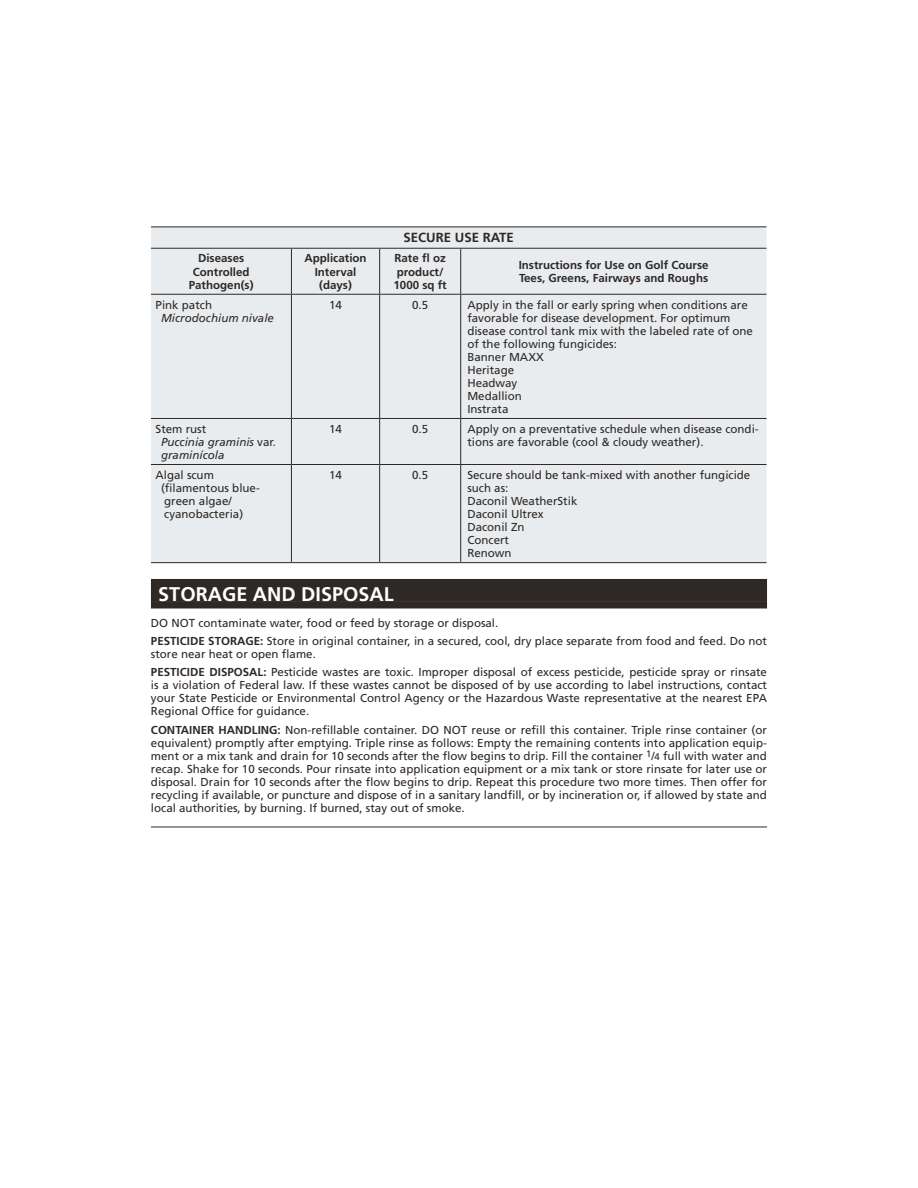
<style>
.page{position:relative;width:918px;height:1188px;background:#fff}
.page>*{position:absolute;margin:0;border:0;box-sizing:border-box;transform-origin:0 0}
.t1{font:700 19.8px "Frutiger LT Std";color:#fff}
.t2{font:700 13.2px "Frutiger LT Std";color:#2f2926}
.t3{font:11.55px/13px "Frutiger LT Std";color:#2f2926}
.t4{font:700 11.55px/13px "Frutiger LT Std";color:#2f2926;text-align:center}
.t5{font:italic 11.55px/13px "Frutiger LT Std";color:#2f2926}
.s1{font-style:normal}
.s2{font-weight:700}
.s3{font-size:9.45px}
</style>
<div class="page">
<div style="left:151px;top:579px;width:616px;height:22px;background:#2f2926"></div>
<div style="left:151px;top:601px;width:616px;height:7px;background:#2f2926"></div>
<hr style="left:151px;top:827px;width:616px;height:1px;background:#2f2926">
<div style="left:151px;top:227px;width:616px;height:335px;background:#e9ecee"></div>
<hr style="left:151px;top:226px;width:616px;height:1px;background:#2f2926">
<hr style="left:151px;top:248px;width:140px;height:1px;background:#2f2926">
<hr style="left:291px;top:249px;width:1px;height:45px;background:#2f2926">
<hr style="left:291px;top:248px;width:89px;height:1px;background:#2f2926">
<hr style="left:379px;top:249px;width:1px;height:45px;background:#2f2926">
<hr style="left:380px;top:248px;width:81px;height:1px;background:#2f2926">
<hr style="left:460px;top:249px;width:1px;height:45px;background:#2f2926">
<hr style="left:461px;top:248px;width:306px;height:1px;background:#2f2926">
<hr style="left:151px;top:294px;width:140px;height:1px;background:#2f2926">
<hr style="left:291px;top:295px;width:1px;height:123px;background:#2f2926">
<hr style="left:291px;top:294px;width:89px;height:1px;background:#2f2926">
<hr style="left:379px;top:295px;width:1px;height:123px;background:#2f2926">
<hr style="left:380px;top:294px;width:81px;height:1px;background:#2f2926">
<hr style="left:460px;top:295px;width:1px;height:123px;background:#2f2926">
<hr style="left:461px;top:294px;width:306px;height:1px;background:#2f2926">
<hr style="left:151px;top:418px;width:140px;height:1px;background:#2f2926">
<hr style="left:291px;top:419px;width:1px;height:45px;background:#2f2926">
<hr style="left:291px;top:418px;width:89px;height:1px;background:#2f2926">
<hr style="left:379px;top:419px;width:1px;height:45px;background:#2f2926">
<hr style="left:380px;top:418px;width:81px;height:1px;background:#2f2926">
<hr style="left:460px;top:419px;width:1px;height:45px;background:#2f2926">
<hr style="left:461px;top:418px;width:306px;height:1px;background:#2f2926">
<hr style="left:151px;top:464px;width:140px;height:1px;background:#2f2926">
<hr style="left:151px;top:562px;width:140px;height:1px;background:#2f2926">
<hr style="left:291px;top:465px;width:1px;height:97px;background:#2f2926">
<hr style="left:291px;top:464px;width:89px;height:1px;background:#2f2926">
<hr style="left:291px;top:562px;width:89px;height:1px;background:#2f2926">
<hr style="left:379px;top:465px;width:1px;height:97px;background:#2f2926">
<hr style="left:380px;top:464px;width:81px;height:1px;background:#2f2926">
<hr style="left:380px;top:562px;width:81px;height:1px;background:#2f2926">
<hr style="left:460px;top:465px;width:1px;height:97px;background:#2f2926">
<hr style="left:461px;top:464px;width:306px;height:1px;background:#2f2926">
<hr style="left:461px;top:562px;width:306px;height:1px;background:#2f2926">
<p class="t2" style="left:404px;top:232px;width:112px">SECURE USE RATE</p>
<p class="t4" style="left:189px;top:253px;width:66px">Diseases<br>Controlled<br>Pathogen(s)</p>
<p class="t4" style="left:304px;top:253px;width:64px">Application<br>Interval (days)</p>
<p class="t4" style="left:394px;top:253px;width:55px;text-align:left">Rate fl oz product/<br>1000 sq ft</p>
<p class="t4" style="left:519px;top:259px;width:191px;text-align:left">Instructions for Use on Golf Course<br>Tees, Greens, Fairways and Roughs</p>
<p class="t3" style="left:156px;top:299px;width:58px">Pink patch</p>
<p class="t5" style="left:161px;top:312px;width:114px">Microdochium nivale</p>
<p class="t3" style="left:329px;top:299px;width:14px">14</p>
<p class="t3" style="left:412px;top:299px;width:18px">0.5</p>
<p class="t3" style="left:467px;top:299px;width:287px">Apply in the fall or early spring when conditions are favorable for disease development. For optimum disease control tank mix with the labeled rate of one of the following fungicides:<br>Banner MAXX<br>Heritage<br>Headway<br>Medallion<br>Instrata</p>
<p class="t5" style="left:161px;top:423px;width:117px;text-indent:-5px"><span class="s1">Stem rust<br></span>Puccinia graminis <span class="s1">var. </span>graminícola</p>
<p class="t3" style="left:329px;top:423px;width:14px">14</p>
<p class="t3" style="left:412px;top:423px;width:18px">0.5</p>
<p class="t3" style="left:467px;top:423px;width:293px">Apply on a preventative schedule when disease condi&shy;tions are favorable (cool &amp; cloudy weather).</p>
<p class="t3" style="left:161px;top:469px;width:100px;text-indent:-5px">Algal scum (filamentous blue&shy;green algae/ cyanobacteria)</p>
<p class="t3" style="left:329px;top:469px;width:14px">14</p>
<p class="t3" style="left:412px;top:469px;width:18px">0.5</p>
<p class="t3" style="left:467px;top:469px;width:285px">Secure should be tank-mixed with another fungicide such as:<br>Daconil WeatherStik<br>Daconil Ultrex<br>Daconil Zn<br>Concert<br>Renown</p>
<h1 class="t1" style="left:158px;top:586px;width:237px">STORAGE AND DISPOSAL</h1>
<p class="t3" style="left:151px;top:615px;width:618px;line-height:18px">DO NOT contaminate water, food or feed by storage or disposal.<br><span class="s2">PESTICIDE STORAGE:</span> Store in original container, in a secured, cool, dry place separate from food and feed. Do not</p>
<p class="t3" style="left:151px;top:646px;width:618px;line-height:18px">store near heat or open flame.<br><span class="s2">PESTICIDE DISPOSAL:</span> Pesticide wastes are toxic. Improper disposal of excess pesticide, pesticide spray or rinsate</p>
<p class="t3" style="left:151px;top:680px;width:618px;text-align:justify">is a violation of Federal law. If these wastes cannot be disposed of by use according to label instructions, contact your State Pesticide or Environmental Control Agency or the Hazardous Waste representative at the nearest EPA Regional Office for guidance.</p>
<p class="t3" style="left:151px;top:724px;width:618px;text-align:justify"><span class="s2">CONTAINER HANDLING:</span> Non-refillable container. DO NOT reuse or refill this container. Triple rinse container (or equivalent) promptly after emptying. Triple rinse as follows: Empty the remaining contents into application equip&shy;ment or a mix tank and drain for 10 seconds after the flow begins to drip. Fill the container <sup>1</sup>/<span class="s3">4</span> full with water and recap. Shake for 10 seconds. Pour rinsate into application equipment or a mix tank or store rinsate for later use or disposal. Drain for 10 seconds after the flow begins to drip. Repeat this procedure two more times. Then offer for recycling if available, or puncture and dispose of in a sanitary landfill, or by incineration or, if allowed by state and local authorities, by burning. If burned, stay out of smoke.</p>
</div>
